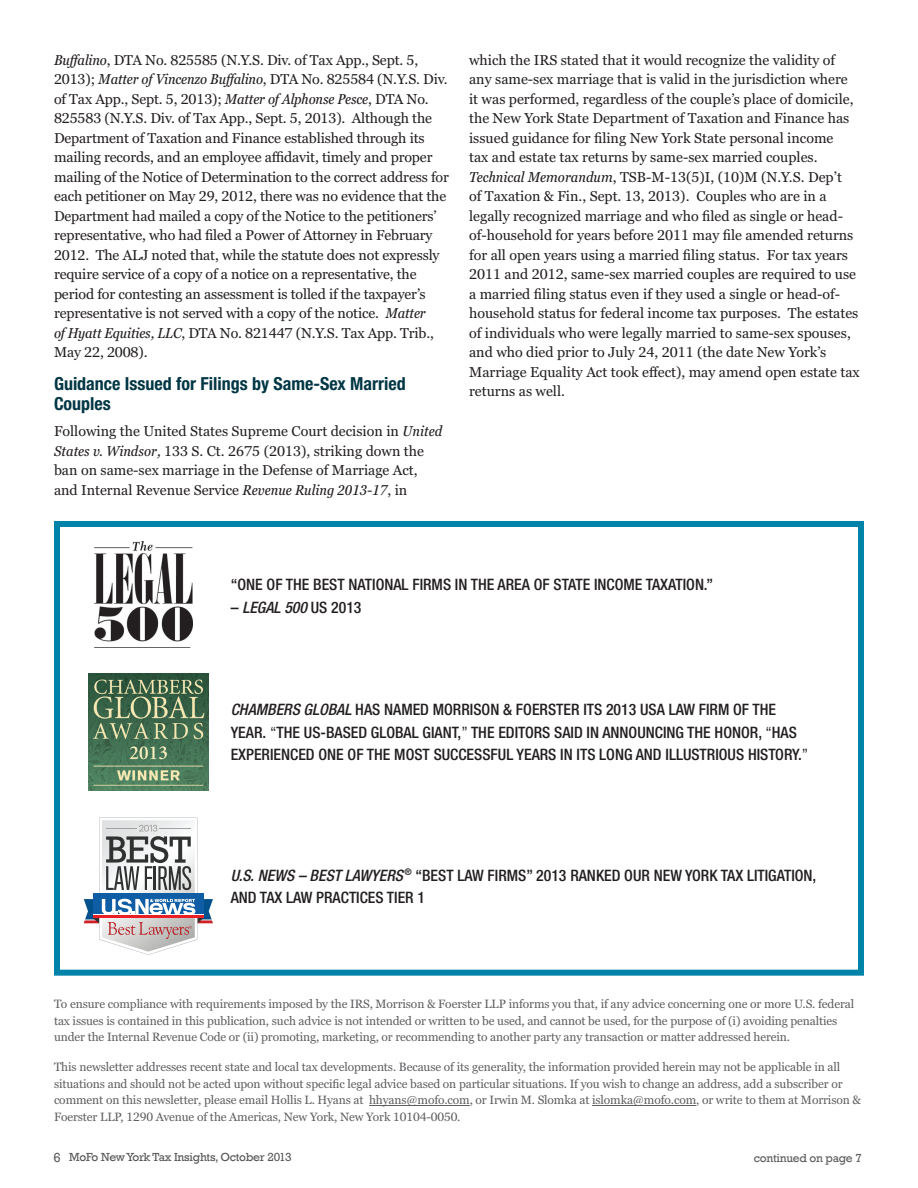
<style>
.page{position:relative;width:918px;height:1188px;background:#fff}
.page>*{position:absolute;margin:0;border:0;box-sizing:border-box;transform-origin:0 0}
.t1{font:700 condensed 18px/19.5px "Helvetica Neue LT Std";color:#003644}
.t2{font:500 condensed 15.75px/22.5px "Helvetica Neue LT Std";color:#231f20}
.t3{font:italic 500 condensed 15.75px "Helvetica Neue LT Std";color:#231f20}
.t4{font:14.25px/19.5px "Georgia Pro";color:#231f20}
.t5{font:12px/16.5px "Georgia Pro";letter-spacing:-.01em;color:#5f5f62}
.t6{font:12px "Rockwell";letter-spacing:-.02em;color:#57585a}
.t7{font:12px "Rockwell";letter-spacing:-.02em;color:#5f5f62}
.s1{font-style:italic;font-stretch:condensed}
.s2{font-style:normal}
.s3{font-weight:400}
.s4{font-style:italic}
.s5{font-size:13.5px}
</style>
<div class="page">
<hr style="left:369px;top:1105px;width:101px;height:1px;background:#5f5f62">
<hr style="left:592px;top:1105px;width:104px;height:1px;background:#5f5f62">
<div style="left:54px;top:521px;width:810px;height:455px;border:6px solid #0083a9"></div>
<svg style="left:84px;top:817px;width:129px;height:138px"></svg>
<img style="left:89px;top:673px;width:119px;height:118px">
<img style="left:94px;top:541px;width:99px;height:101px">
<p class="t4" style="left:54px;top:51px;width:396px"><span class="s1">Buffalino</span>, DTA No. 825585 (N.Y.S. Div. of Tax App., Sept. 5, 2013); <span class="s1">Matter of Vincenzo Buffalino</span>, DTA No. 825584 (N.Y.S. Div. of Tax App., Sept. 5, 2013); <span class="s1">Matter of Alphonse Pesce</span>, DTA No.<br>825583 (N.Y.S. Div. of Tax App., Sept. 5, 2013). Although the Department of Taxation and Finance established through its mailing records, and an employee affidavit, timely and proper mailing of the Notice of Determination to the correct address for each petitioner on May 29, 2012, there was no evidence that the Department had mailed a copy of the Notice to the petitioners’ representative, who had filed a Power of Attorney in February 2012. The ALJ noted that, while the statute does not expressly require service of a copy of a notice on a representative, the period for contesting an assessment is tolled if the taxpayer’s representative is not served with a copy of the notice. <span class="s1">Matter<br>of Hyatt Equities, LLC</span>, DTA No. 821447 (N.Y.S. Tax App. Trib., May 22, 2008).</p>
<p class="t1" style="left:54px;top:374px;width:353px">Guidance Issued for Filings by Same-Sex Married<br>Couples</p>
<p class="t4" style="left:54px;top:422px;width:390px">Following the United States Supreme Court decision in <span class="s1">United States v. Windsor,</span> 133 S. Ct. 2675 (2013), striking down the ban on same-sex marriage in the Defense of Marriage Act, and Internal Revenue Service <span class="s1">Revenue Ruling 2013-17</span>, in</p>
<p class="t4" style="left:469px;top:51px;width:392px">which the IRS stated that it would recognize the validity of any same-sex marriage that is valid in the jurisdiction where it was performed, regardless of the couple’s place of domicile, the New York State Department of Taxation and Finance has issued guidance for filing New York State personal income<br>tax and estate tax returns by same-sex married couples.<br><span class="s1">Technical Memorandum</span>, TSB-M-13(5)I, (10)M (N.Y.S. Dep’t<br>of Taxation &amp; Fin., Sept. 13, 2013). Couples who are in a legally recognized marriage and who filed as single or head&shy;of-household for years before 2011 may file amended returns for all open years using a married filing status. For tax years 2011 and 2012, same-sex married couples are required to use a married filing status even if they used a single or head-of&shy;household status for federal income tax purposes. The estates of individuals who were legally married to same-sex spouses, and who died prior to July 24, 2011 (the date New York’s Marriage Equality Act took effect), may amend open estate tax returns as well.</p>
<p class="t2" style="left:231px;top:573px;width:484px">“ONE OF THE BEST NATIO NAL FIRMS IN THE AREA OF STATE INCO ME TAXATIO N.”</p>
<p class="t3" style="left:231px;top:598px;width:132px"><span class="s2">–</span> LEGAL 500 <span class="s2">US 2013</span></p>
<p class="t3" style="left:231px;top:700px;width:211px">CHAMBERS GLOBAL <span class="s2">HAS NAMED MORRI</span></p>
<p class="t2" style="left:473px;top:698px;width:304px">SON &amp; FOERSTER ITS 2013 USA LAW FIRM OF THE</p>
<p class="t2" style="left:231px;top:721px;width:158px">YEAR. <span class="s3">“</span>THE US-BASED GLOBAL</p>
<p class="t2" style="left:231px;top:721px;width:579px;text-indent:192px">GIANT,<span class="s3">”</span> THE EDITORS SAID IN ANNOUNCING THE HONOR, <span class="s3">“</span>HAS<br>EXPERI ENCED ONE OF THE MOST SUCCESSFUL YEARS IN ITS LONG AND ILLUSTRIOUS HISTORY.<span class="s3">”</span></p>
<p class="t2" style="left:231px;top:864px;width:587px"><span class="s4">U.S. NEWS – BEST LAWYERS</span> <sup>®</sup> “BEST LAW FIRMS” 2013 RANKED OUR NEW YORK TAX LITIGATIO N,<br>AND TAX LAW PRAC</p>
<p class="t2" style="left:349px;top:886px;width:78px">TICES TI ER 1</p>
<p class="t5" style="left:54px;top:996px;width:802px">To ensure compliance with requirements imposed by the IRS, Morrison &amp; Foerster LLP informs you that, if any advice concerning one or more U.S. federal tax issues is contained in this publication, such advice is not intended or written to be used, and cannot be used, for the purpose of (i) avoiding penalties under the Internal Revenue Code or (ii) promoting, marketing, or recommending to another party any transaction or matter addressed herein.</p>
<p class="t5" style="left:54px;top:1059px;width:809px">This newsletter addresses recent state and local tax developments. Because of its generality, the information provided herein may not be applicable in all situations and should not be acted upon without specific legal advice based on particular situations. If you wish to change an address, add a subscriber or comment on this newsletter, please email Hollis L. Hyans at hhyans@mofo.com, or Irwin M. Slomka at islomka@mofo.com, or write to them at Morrison &amp; Foerster LLP, 1290 Avenue of the Americas, New York, New York 10104-0050.</p>
<p class="t6" style="left:53px;top:1150px;width:240px"><span class="s5">6</span> MoFo New York Tax Insights, October 2013</p>
<p class="t7" style="left:754px;top:1151px;width:109px">continued on page 7</p>
</div>
